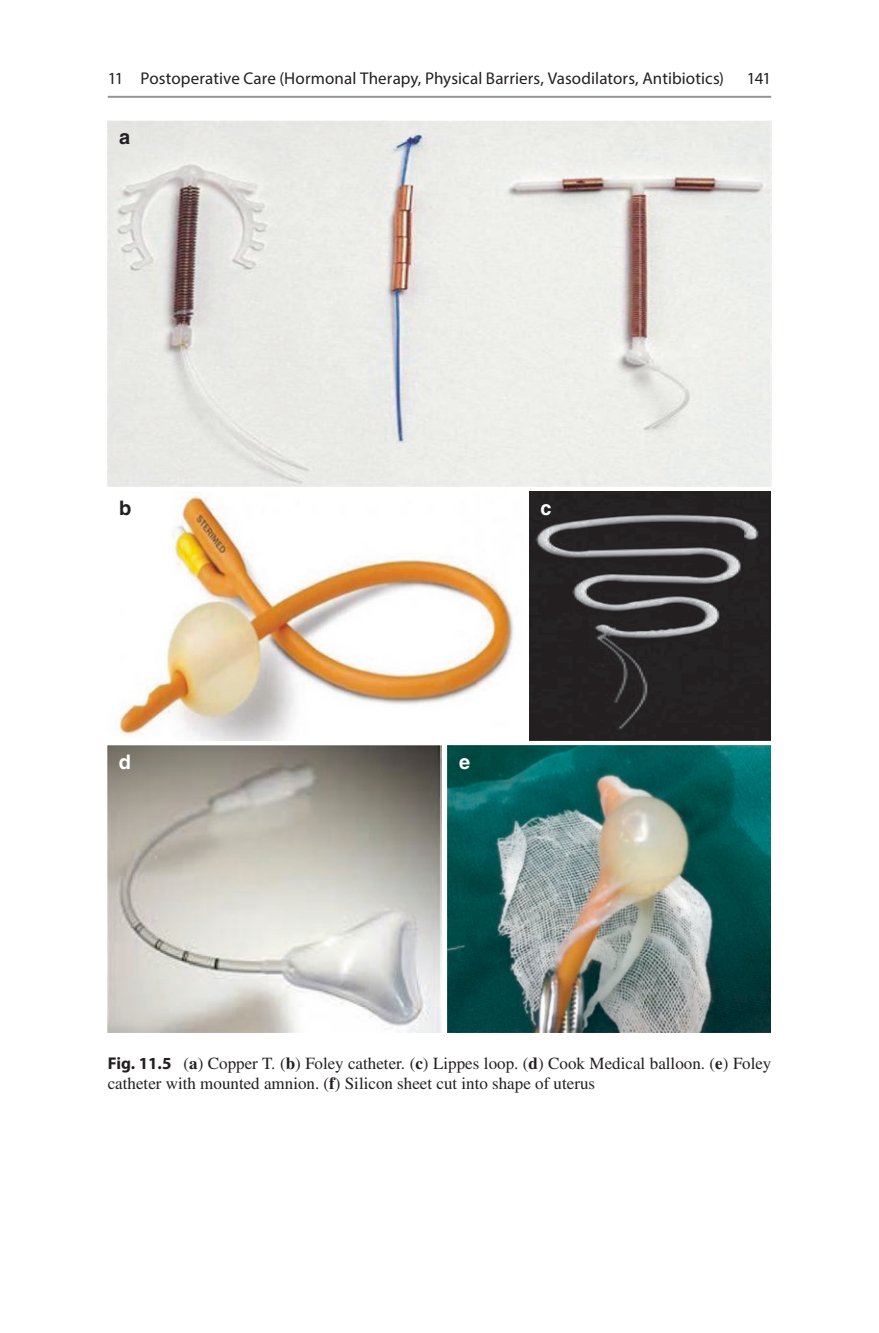
<style>
.page{position:relative;width:879px;height:1333px;background:#fff}
.page>*{position:absolute;margin:0;border:0;box-sizing:border-box;transform-origin:0 0}
.t1{font:20px "Helvetica Bold 3";color:#fff}
.t2{font:20px "Helvetica Bold 3";color:#231f20}
.t3{font:17px/20px "Times LT Std";color:#231f20}
.t4{font:17px "Myriad Pro";letter-spacing:.005em;color:#231f20}
.s1{font-family:"Myriad Pro";font-weight:700}
.s2{font-weight:700}
</style>
<div class="page">
<img style="left:108px;top:121px;width:663px;height:365px">
<img style="left:119px;top:495px;width:395px;height:245px">
<img style="left:529px;top:492px;width:241px;height:248px">
<img style="left:108px;top:745px;width:334px;height:286px">
<img style="left:448px;top:745px;width:322px;height:286px">
<hr style="left:108px;top:96px;width:663px;height:2px;background:#939598">
<p class="t4" style="left:108px;top:68px;width:618px">11 Postoperative Care (Hormonal Therapy, Physical Barriers, Vasodilators, Antibiotics)</p>
<p class="t2" style="left:119px;top:125px;width:13px">a</p>
<p class="t4" style="left:747px;top:68px;width:26px">141</p>
<p class="t2" style="left:119px;top:495px;width:14px">b</p>
<p class="t1" style="left:540px;top:495px;width:13px">c</p>
<p class="t1" style="left:119px;top:749px;width:14px">d</p>
<p class="t1" style="left:459px;top:749px;width:13px">e</p>
<p class="t3" style="left:108px;top:1053px;width:665px"><span class="s1">Fig. 11.5</span> (<span class="s2">a</span>) Copper T. (<span class="s2">b</span>) Foley catheter. (<span class="s2">c</span>) Lippes loop. (<span class="s2">d</span>) Cook Medical balloon. (<span class="s2">e</span>) Foley catheter with mounted amnion. (<span class="s2">f</span>) Silicon sheet cut into shape of uterus</p>
</div>
